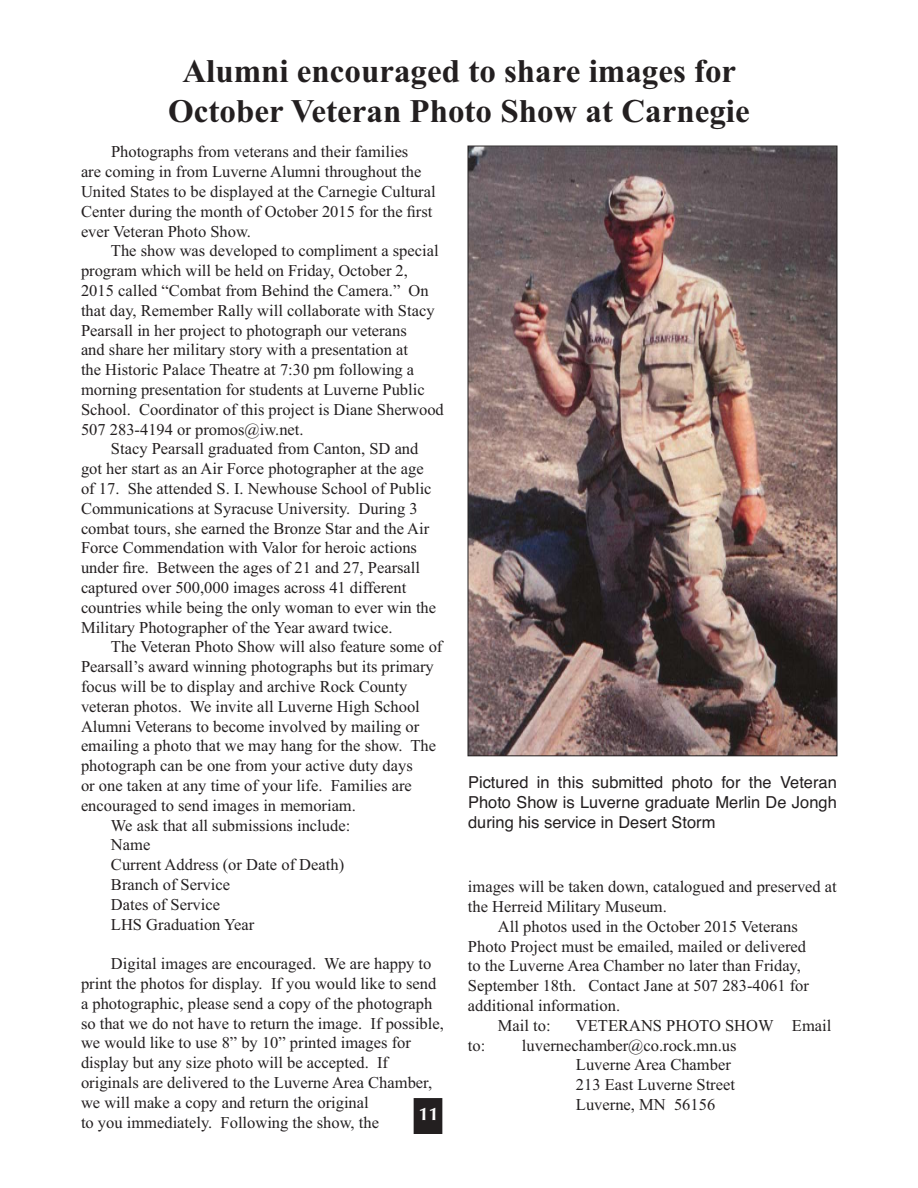
<style>
.page{position:relative;width:918px;height:1188px;background:#fff}
.page>*{position:absolute;margin:0;border:0;box-sizing:border-box;transform-origin:0 0}
.t1{font:700 33px/39.6px "Times New Roman";color:#231f20;text-align:center}
.t2{font:700 18px "Optima";color:#fff}
.t3{font:16.5px/19.8px "Times New Roman";color:#231f20}
.t4{font:16.5px/19.8px "Helvetica";color:#231f20;text-align:justify}
</style>
<div class="page">
<div style="left:414px;top:1099px;width:28px;height:34px;background:#231f20"></div>
<div style="left:414px;top:1098px;width:28px;height:36px;border:2px solid #231f20"></div>
<img style="left:470px;top:148px;width:365px;height:606px">
<p class="t1" style="left:168px;top:51px;width:583px">Alumni encouraged to share images for<br>October Veteran Photo Show at Carnegie</p>
<p class="t3" style="left:111px;top:144px;width:299px">Photographs from veterans and their families</p>
<p class="t3" style="left:81px;top:163px;width:342px">are coming in from Luverne Alumni throughout the</p>
<p class="t3" style="left:81px;top:183px;width:356px">United States to be displayed at the Carnegie Cultural</p>
<p class="t3" style="left:81px;top:203px;width:353px">Center during the month of October 2015 for the first</p>
<p class="t3" style="left:81px;top:223px;width:172px">ever Veteran Photo Show.</p>
<p class="t3" style="left:111px;top:243px;width:329px">The show was developed to compliment a special</p>
<p class="t3" style="left:81px;top:262px;width:329px">program which will be held on Friday, October 2,</p>
<p class="t3" style="left:81px;top:282px;width:349px">2015 called “Combat from Behind the Camera.” On</p>
<p class="t3" style="left:81px;top:302px;width:355px">that day, Remember Rally will collaborate with Stacy</p>
<p class="t3" style="left:81px;top:322px;width:327px">Pearsall in her project to photograph our veterans</p>
<p class="t3" style="left:81px;top:342px;width:329px">and share her military story with a presentation at</p>
<p class="t3" style="left:81px;top:361px;width:335px">the Historic Palace Theatre at 7:30 pm following a</p>
<p class="t3" style="left:81px;top:381px;width:345px">morning presentation for students at Luverne Public</p>
<p class="t3" style="left:81px;top:401px;width:364px">School. Coordinator of this project is Diane Sherwood</p>
<p class="t3" style="left:81px;top:421px;width:224px">507 283-4194 or promos@iw.net.</p>
<p class="t3" style="left:111px;top:441px;width:309px">Stacy Pearsall graduated from Canton, SD and</p>
<p class="t3" style="left:81px;top:460px;width:344px">got her start as an Air Force photographer at the age</p>
<p class="t3" style="left:81px;top:480px;width:352px">of 17. She attended S. I. Newhouse School of Public</p>
<p class="t3" style="left:81px;top:500px;width:338px">Communications at Syracuse University. During 3</p>
<p class="t3" style="left:81px;top:520px;width:350px">combat tours, she earned the Bronze Star and the Air</p>
<p class="t3" style="left:81px;top:540px;width:338px">Force Commendation with Valor for heroic actions</p>
<p class="t3" style="left:81px;top:559px;width:341px">under fire. Between the ages of 21 and 27, Pearsall</p>
<p class="t3" style="left:81px;top:579px;width:327px">captured over 500,000 images across 41 different</p>
<p class="t3" style="left:81px;top:599px;width:357px">countries while being the only woman to ever win the</p>
<p class="t3" style="left:81px;top:619px;width:313px">Military Photographer of the Year award twice.</p>
<p class="t3" style="left:111px;top:639px;width:333px">The Veteran Photo Show will also feature some of</p>
<p class="t3" style="left:81px;top:658px;width:354px">Pearsall’s award winning photographs but its primary</p>
<p class="t3" style="left:81px;top:678px;width:328px">focus will be to display and archive Rock County</p>
<p class="t3" style="left:81px;top:698px;width:340px">veteran photos. We invite all Luverne High School</p>
<p class="t3" style="left:81px;top:718px;width:340px">Alumni Veterans to become involved by mailing or</p>
<p class="t3" style="left:81px;top:738px;width:357px">emailing a photo that we may hang for the show. The</p>
<p class="t3" style="left:81px;top:757px;width:333px">photograph can be one from your active duty days</p>
<p class="t3" style="left:81px;top:777px;width:332px">or one taken at any time of your life. Families are</p>
<p class="t3" style="left:81px;top:797px;width:276px">encouraged to send images in memoriam.</p>
<p class="t3" style="left:111px;top:817px;width:241px">We ask that all submissions include:</p>
<p class="t3" style="left:111px;top:837px;width:41px">Name</p>
<p class="t3" style="left:111px;top:856px;width:235px">Current Address (or Date of Death)</p>
<p class="t3" style="left:111px;top:876px;width:121px">Branch of Service</p>
<p class="t3" style="left:111px;top:896px;width:111px">Dates of Service</p>
<p class="t3" style="left:111px;top:916px;width:145px">LHS Graduation Year</p>
<p class="t3" style="left:81px;top:955px;width:364px;text-indent:30px">Digital images are encouraged. We are happy to print the photos for display. If you would like to send a photographic, please send a copy of the photograph so that we do not have to return the image. If possible, we would like to use 8” by 10” printed images for display but any size photo will be accepted. If originals are delivered to the Luverne Area Chamber, we will make a copy and return the original<br>to you immediately. Following the show, the</p>
<p class="t2" style="left:419px;top:1104px;width:22px">11</p>
<p class="t4" style="left:468px;top:772px;width:371px">Pictured in this submitted photo for the Veteran Photo Show is Luverne graduate Merlin De Jongh during his service in Desert Storm</p>
<p class="t3" style="left:468px;top:878px;width:370px">images will be taken down, catalogued and preserved at</p>
<p class="t3" style="left:468px;top:898px;width:200px">the Herreid Military Museum.</p>
<p class="t3" style="left:498px;top:918px;width:301px">All photos used in the October 2015 Veterans</p>
<p class="t3" style="left:468px;top:938px;width:340px">Photo Project must be emailed, mailed or delivered</p>
<p class="t3" style="left:468px;top:958px;width:334px">to the Luverne Area Chamber no later than Friday,</p>
<p class="t3" style="left:468px;top:977px;width:342px">September 18th. Contact Jane at 507 283-4061 for</p>
<p class="t3" style="left:468px;top:997px;width:154px">additional information.</p>
<p class="t3" style="left:498px;top:1017px;width:54px">Mail to:</p>
<p class="t3" style="left:576px;top:1017px;width:257px">VETERANS PHOTO SHOW Email</p>
<p class="t3" style="left:468px;top:1037px;width:19px">to:</p>
<p class="t3" style="left:576px;top:1037px;width:162px;text-indent:-54px">luvernechamber@co.rock.mn.us<br>Luverne Area Chamber<br>213 East Luverne Street<br>Luverne, MN 56156</p>
</div>
